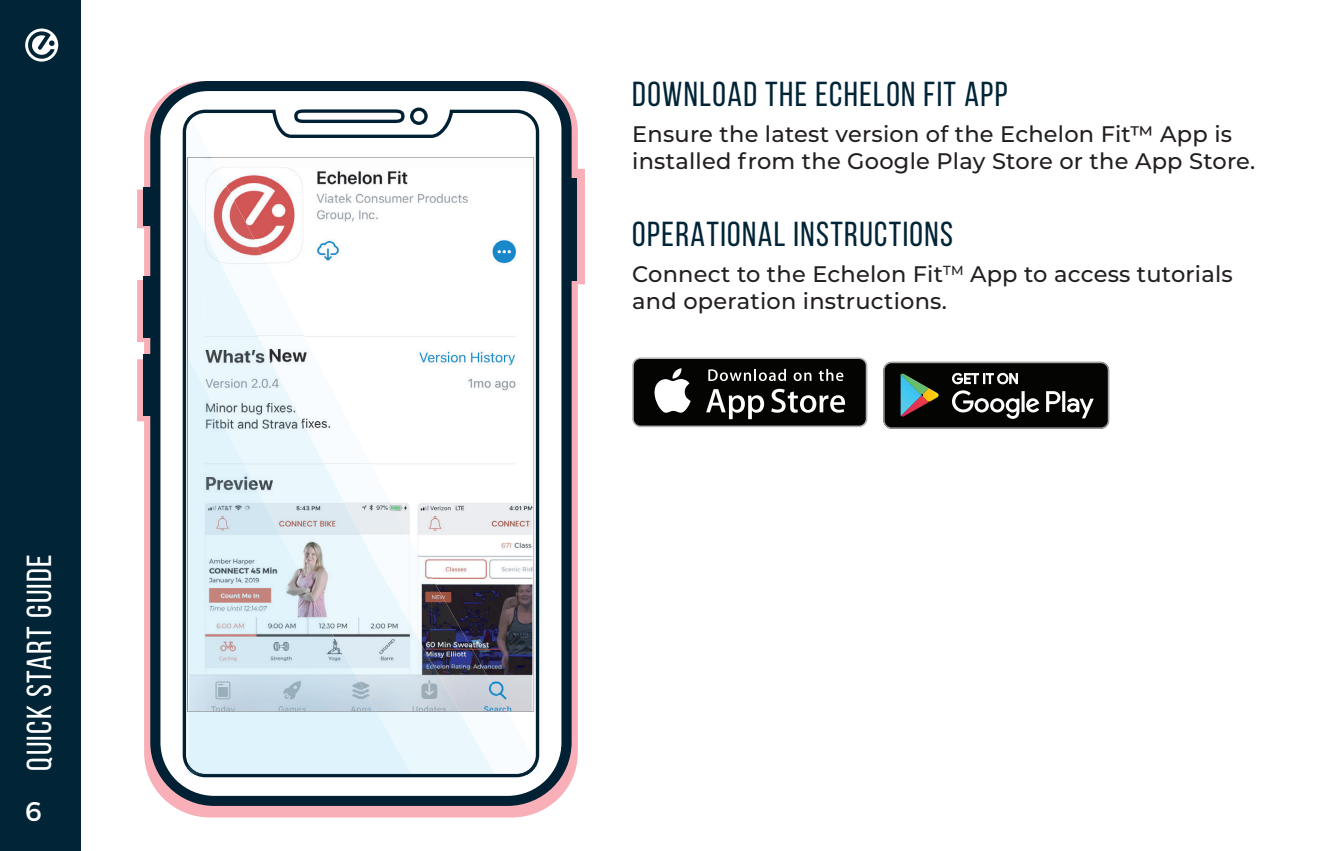
<style>
.page{position:relative;width:1337px;height:851px;background:#fff}
.page>*{position:absolute;margin:0;border:0;box-sizing:border-box;transform-origin:0 0}
.t1{font:34.65px "Bebas Neue";letter-spacing:.04em;color:#012537}
.t2{font:34.65px "Bebas Neue";letter-spacing:.04em;color:#fff}
.t3{font:27px "Montserrat";color:#fff}
.t4{font:500 22.5px/27px "Montserrat";letter-spacing:.01em;color:#231f20}
</style>
<div class="page">
<div style="left:0;top:0;width:81px;height:850px;background:#012537"></div>
<svg style="left:25px;top:28px;width:33px;height:34px"></svg>
<svg style="left:137px;top:106px;width:448px;height:711px;fill:#f8afb7"></svg>
<svg style="left:150px;top:81px;width:421px;height:724px"></svg>
<div style="left:143px;top:188px;width:11px;height:38px;background:#002033"></div>
<div style="left:143px;top:277px;width:11px;height:61px;background:#002033"></div>
<div style="left:143px;top:355px;width:11px;height:61px;background:#002033"></div>
<svg style="left:187px;top:107px;width:356px;height:668px"></svg>
<div style="left:566px;top:178px;width:11px;height:102px;background:#002033"></div>
<svg style="left:632px;top:357px;width:235px;height:70px"></svg>
<div style="left:634px;top:359px;width:231px;height:66px;background:#040503;border-radius:7px"></div>
<svg style="left:654px;top:368px;width:36px;height:45px"></svg>
<svg style="left:706px;top:389px;width:58px;height:30px"></svg>
<svg style="left:771px;top:389px;width:74px;height:23px"></svg>
<svg style="left:708px;top:369px;width:78px;height:12px"></svg>
<svg style="left:793px;top:372px;width:18px;height:9px"></svg>
<svg style="left:818px;top:369px;width:25px;height:12px"></svg>
<svg style="left:883px;top:362px;width:226px;height:67px;background:#2d302d"></svg>
<p class="t2" style="left:20px;top:770px;width:218px;rotate:-90deg">QUICK START GUIDE</p>
<p class="t3" style="left:25px;top:795px;width:18px">6</p>
<p class="t1" style="left:632px;top:75px;width:377px">DOWNLOAD THE ECHELON FIT APP</p>
<p class="t4" style="left:632px;top:119px;width:624px">Ensure the latest version of the Echelon Fit™ App is installed from the Google Play Store or the App Store.</p>
<p class="t1" style="left:632px;top:215px;width:322px">OPERATIONAL INSTRUCTIONS</p>
<p class="t4" style="left:632px;top:260px;width:602px">Connect to the Echelon Fit<sup>TM</sup> App to access tutorials and operation instructions.</p>
</div>
